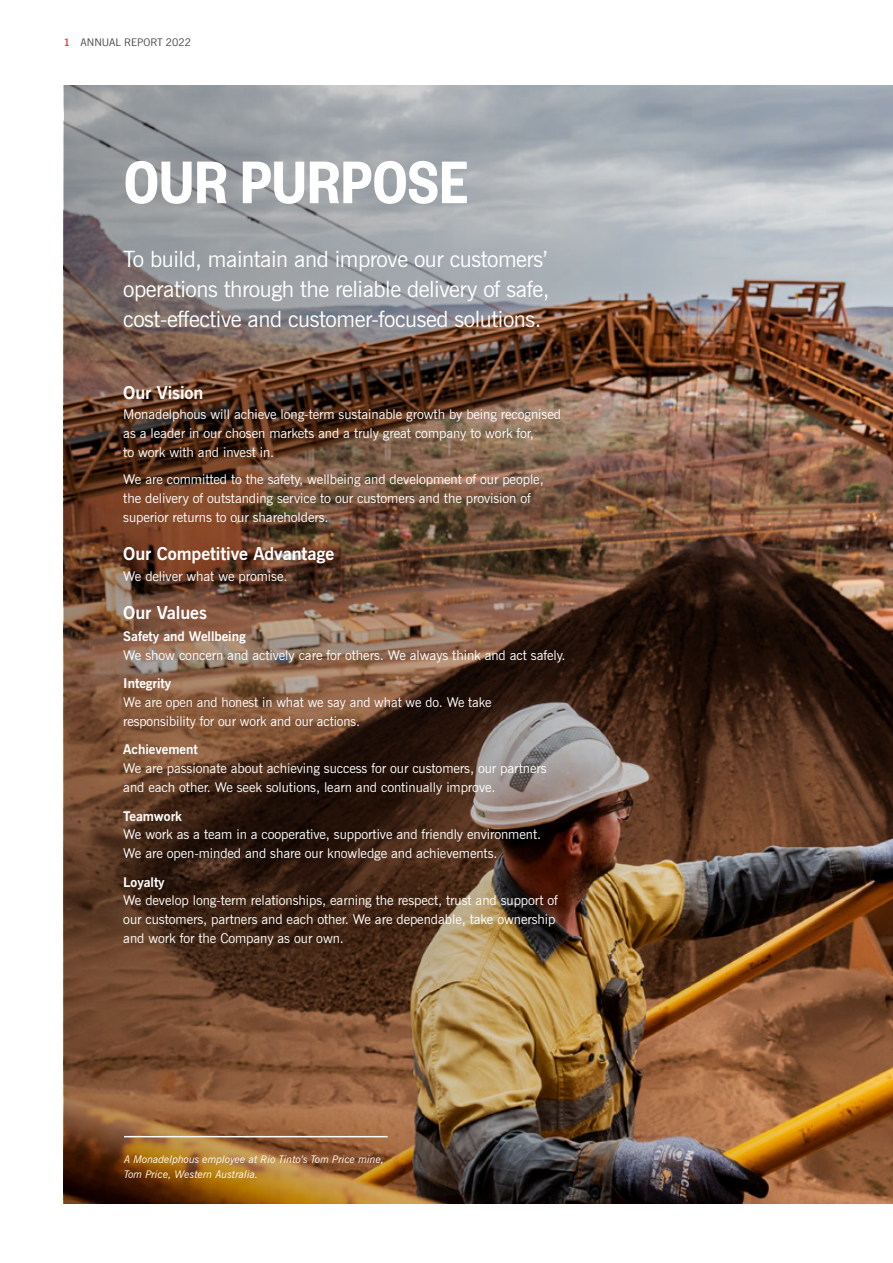
<style>
.page{position:relative;width:893px;height:1263px;background:#fff}
.page>*{position:absolute;margin:0;border:0;box-sizing:border-box;transform-origin:0 0}
.t1{font:600 66px "Founders Grotesk Cond";letter-spacing:.005em;color:#fff}
.t2{font:22.5px/30px "News Gothic BT";letter-spacing:-.02em;color:#fff;text-align:justify}
.t3{font:700 18px "News Gothic BT";letter-spacing:-.005em;color:#fff}
.t4{font:13.5px/18.8px "News Gothic BT";letter-spacing:-.005em;color:#fff}
.t5{font:700 13.5px "News Gothic BT";letter-spacing:-.005em;color:#fff}
.t6{font:italic 10.5px/15px "News Gothic BT";color:#fff}
.t7{font:10.5px "News Gothic BT";color:#414042}
.s1{font-weight:700;color:#e53d44}
</style>
<div class="page">
<img style="left:64px;top:85px;width:829px;height:1118px">
<hr style="left:124px;top:1136px;width:264px;height:1px;background:#fff">
<p class="t7" style="left:64px;top:36px;width:129px"><span class="s1">1</span> ANNUAL REPORT 2022</p>
<h1 class="t1" style="left:124px;top:142px;width:346px">OUR PURPOSE</h1>
<h2 class="t2" style="left:123px;top:244px;width:428px">To build, maintain and improve our customers’ operations through the reliable delivery of safe, cost-effective and customer-focused solutions.</h2>
<h3 class="t3" style="left:123px;top:381px;width:82px">Our Vision</h3>
<p class="t4" style="left:123px;top:405px;width:439px">Monadelphous will achieve long-term sustainable growth by being recognised as a leader in our chosen markets and a truly great company to work for,<br>to work with and invest in.</p>
<p class="t4" style="left:123px;top:470px;width:422px">We are committed to the safety, wellbeing and development of our people, the delivery of outstanding service to our customers and the provision of superior returns to our shareholders.</p>
<h3 class="t3" style="left:123px;top:542px;width:212px">Our Competitive Advantage</h3>
<p class="t4" style="left:123px;top:566px;width:166px">We deliver what we promise.</p>
<h3 class="t3" style="left:123px;top:601px;width:85px">Our Values</h3>
<p class="t5" style="left:123px;top:628px;width:124px">Safety and Wellbeing</p>
<p class="t4" style="left:123px;top:645px;width:444px">We show concern and actively care for others. We always think and act safely.</p>
<p class="t5" style="left:123px;top:675px;width:50px">Integrity</p>
<p class="t4" style="left:123px;top:693px;width:370px">We are open and honest in what we say and what we do. We take responsibility for our work and our actions.</p>
<p class="t5" style="left:123px;top:741px;width:76px">Achievement</p>
<p class="t4" style="left:123px;top:759px;width:425px">We are passionate about achieving success for our customers, our partners and each other. We seek solutions, learn and continually improve.</p>
<p class="t5" style="left:123px;top:807px;width:60px">Teamwork</p>
<p class="t4" style="left:123px;top:825px;width:419px">We work as a team in a cooperative, supportive and friendly environment.<br>We are open-minded and share our knowledge and achievements.</p>
<p class="t5" style="left:123px;top:874px;width:43px">Loyalty</p>
<p class="t4" style="left:123px;top:891px;width:436px">We develop long-term relationships, earning the respect, trust and support of our customers, partners and each other. We are dependable, take ownership and work for the Company as our own.</p>
<p class="t6" style="left:124px;top:1151px;width:262px">A Monadelphous employee at Rio Tinto’s Tom Price mine,<br>Tom Price, Western Australia.</p>
</div>
